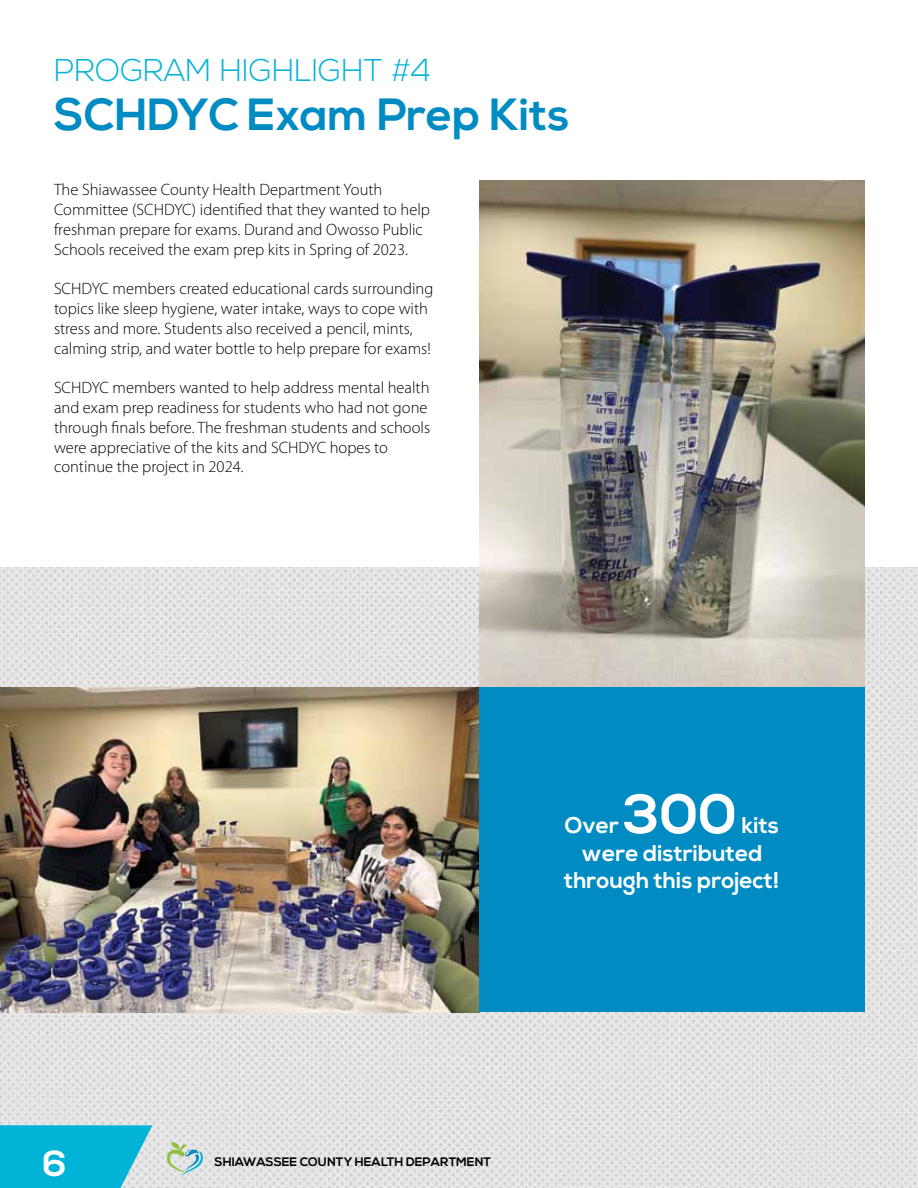
<style>
.page{position:relative;width:918px;height:1188px;background:#fff}
.page>*{position:absolute;margin:0;border:0;box-sizing:border-box;transform-origin:0 0}
.t1{font:700 55.5px "Nexa";color:#fff}
.t2{font:700 45px "Nexa";color:#008cc3}
.t3{font:700 36px "Nexa";color:#fff}
.t4{font:300 31.5px "Nexa";color:#08b3d5}
.t5{font:700 22.8px "Nexa";color:#fff}
.t6{font:300 16.5px/19.8px "Myriad Pro";color:#000}
.t7{font:700 12.3px "Nexa";color:#000}
</style>
<div class="page">
<img style="left:0;top:567px;width:918px;height:621px">
<img style="left:479px;top:180px;width:386px;height:508px">
<img style="left:0;top:688px;width:479px;height:324px">
<div style="left:479px;top:688px;width:386px;height:324px;background:#008cc3"></div>
<svg style="left:0;top:1125px;width:152px;height:63px;background:#18b7d7"></svg>
<svg style="left:166px;top:1142px;width:39px;height:36px"></svg>
<h3 class="t4" style="left:54px;top:52px;width:379px">PROGRAM HIGHLIGHT #4</h3>
<h2 class="t2" style="left:54px;top:89px;width:517px">SCHDYC Exam Prep Kits</h2>
<p class="t6" style="left:54px;top:180px;width:378px">The Shiawassee County Health Department Youth Committee (SCHDYC) identified that they wanted to help freshman prepare for exams. Durand and Owosso Public Schools received the exam prep kits in Spring of 2023.</p>
<p class="t6" style="left:54px;top:279px;width:381px">SCHDYC members created educational cards surrounding topics like sleep hygiene, water intake, ways to cope with stress and more. Students also received a pencil, mints, calming strip, and water bottle to help prepare for exams!</p>
<p class="t6" style="left:54px;top:378px;width:378px">SCHDYC members wanted to help address mental health and exam prep readiness for students who had not gone through finals before. The freshman students and schools were appreciative of the kits and SCHDYC hopes to continue the project in 2024.</p>
<h1 class="t1" style="left:624px;top:782px;width:115px">300</h1>
<h3 class="t5" style="left:742px;top:812px;width:39px">kits</h3>
<h3 class="t5" style="left:581px;top:840px;width:182px">were distributed</h3>
<h3 class="t5" style="left:564px;top:867px;width:217px">through this project!</h3>
<h3 class="t5" style="left:565px;top:812px;width:56px">Over</h3>
<h3 class="t3" style="left:43px;top:1142px;width:25px">6</h3>
<p class="t7" style="left:215px;top:1154px;width:278px">SHIAWASSEE COUNTY HEALTH DEPARTMENT</p>
</div>
